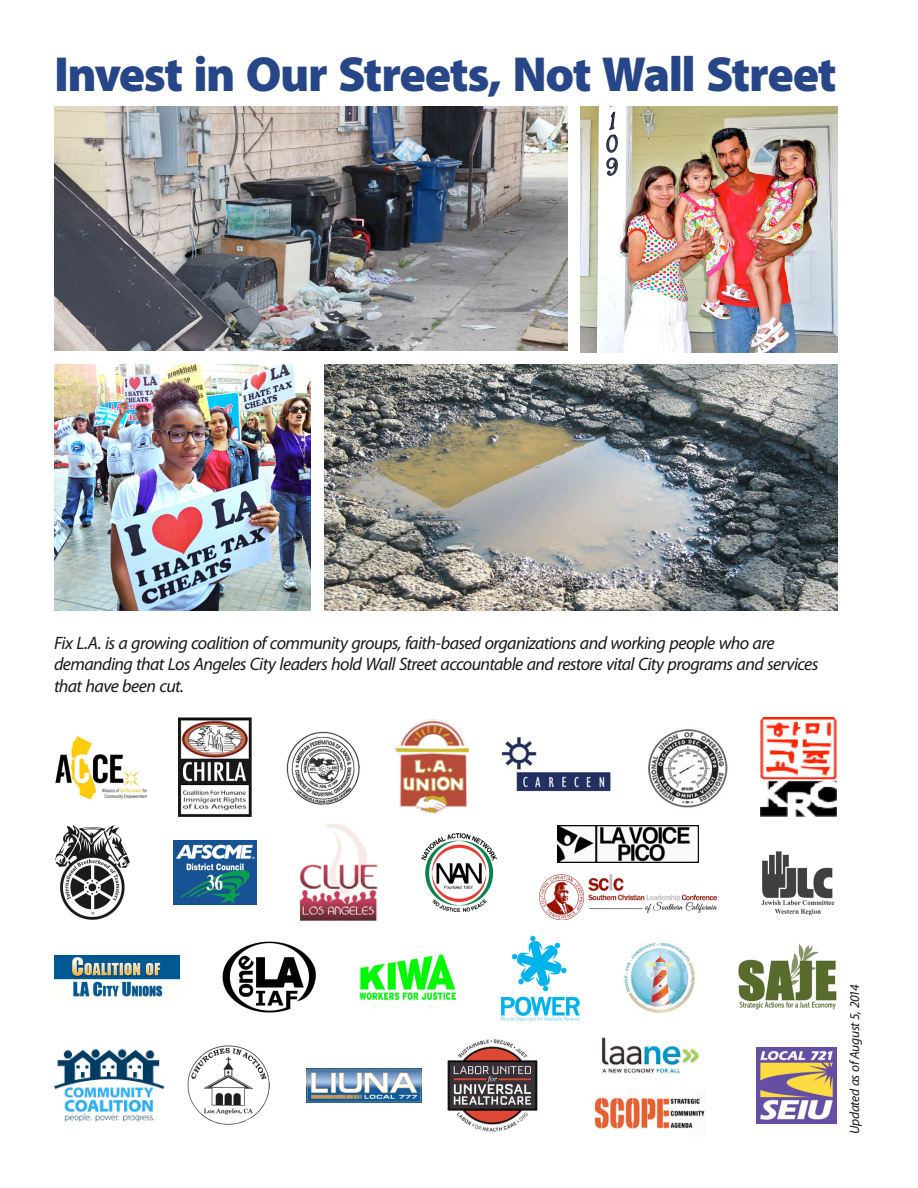
<style>
.page{position:relative;width:918px;height:1188px;background:#fff}
.page>*{position:absolute;margin:0;border:0;box-sizing:border-box;transform-origin:0 0}
.t1{font:900 49.5px "Myriad Pro";letter-spacing:-.03em;color:#264688}
.t2{font:italic 18px/21.6px "Myriad Pro";letter-spacing:-.035em;color:#1a1a1a}
.t3{font:italic 13.5px "Myriad Pro";letter-spacing:-.03em;color:#1a1a1a}
</style>
<div class="page">
<img style="left:55px;top:736px;width:92px;height:64px">
<img style="left:286px;top:731px;width:74px;height:74px">
<img style="left:174px;top:841px;width:83px;height:63px">
<img style="left:501px;top:736px;width:110px;height:56px">
<img style="left:54px;top:1049px;width:111px;height:73px">
<img style="left:179px;top:718px;width:72px;height:98px">
<img style="left:300px;top:825px;width:78px;height:96px">
<img style="left:395px;top:719px;width:73px;height:96px">
<img style="left:648px;top:729px;width:80px;height:79px">
<img style="left:761px;top:717px;width:76px;height:100px">
<img style="left:359px;top:954px;width:97px;height:46px">
<img style="left:594px;top:1097px;width:111px;height:32px">
<img style="left:602px;top:1037px;width:97px;height:36px">
<img style="left:447px;top:1039px;width:91px;height:93px">
<img style="left:421px;top:834px;width:76px;height:78px">
<img style="left:222px;top:941px;width:94px;height:72px">
<img style="left:624px;top:942px;width:71px;height:71px">
<img style="left:500px;top:935px;width:80px;height:87px">
<img style="left:738px;top:943px;width:99px;height:67px">
<img style="left:557px;top:826px;width:141px;height:36px">
<img style="left:539px;top:875px;width:177px;height:45px">
<img style="left:757px;top:1047px;width:80px;height:76px">
<img style="left:55px;top:825px;width:75px;height:95px">
<img style="left:54px;top:956px;width:125px;height:41px">
<img style="left:307px;top:1068px;width:114px;height:34px">
<img style="left:761px;top:851px;width:74px;height:65px">
<img style="left:188px;top:1046px;width:81px;height:79px">
<img style="left:324px;top:365px;width:513px;height:245px">
<img style="left:54px;top:106px;width:513px;height:245px">
<img style="left:54px;top:364px;width:257px;height:246px">
<img style="left:581px;top:106px;width:256px;height:246px">
<h1 class="t1" style="left:54px;top:41px;width:784px">Invest in Our Streets, Not Wall Street</h1>
<p class="t2" style="left:54px;top:631px;width:766px">Fix L.A. is a growing coalition of community groups, faith-based organizations and working people who are demanding that Los Angeles City leaders hold Wall Street accountable and restore vital City programs and services that have been cut.</p>
<p class="t3" style="left:846px;top:1134px;width:151px;rotate:-90deg">Updated as of August 5, 2014</p>
</div>
